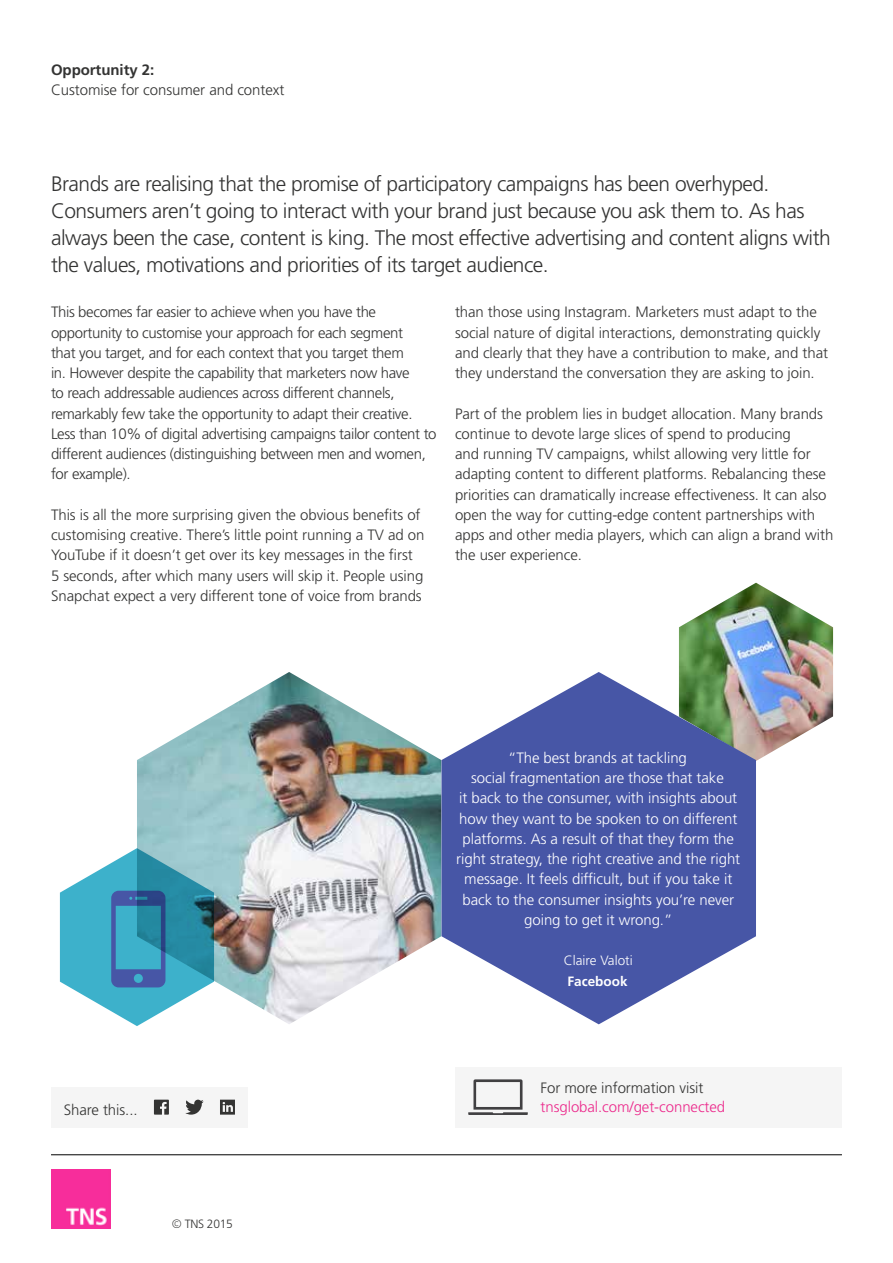
<style>
.page{position:relative;width:893px;height:1263px;background:#fff}
.page>*{position:absolute;margin:0;border:0;box-sizing:border-box;transform-origin:0 0}
.t1{font:300 21px/27px "Frutiger LT Std";letter-spacing:-.025em;color:#343433}
.t2{font:300 15px/20.2px "Frutiger LT Std";letter-spacing:-.005em;color:#343433}
.t3{font:300 15px/20.2px "Frutiger LT Std";letter-spacing:-.025em;color:#343433}
.t4{font:300 15px/20.2px "Frutiger LT Std";letter-spacing:-.005em;color:#fff;text-align:center}
.t5{font:300 15px "Frutiger LT Std";letter-spacing:-.005em;color:#ec2a8c}
.t6{font:700 15px "Frutiger LT Std";letter-spacing:-.005em;color:#343433}
.t7{font:300 13.5px "Frutiger LT Std";color:#fff}
.t8{font:700 13.5px "Frutiger LT Std";color:#fff}
.t9{font:300 12px "Frutiger LT Std";letter-spacing:-.025em;color:#343433}
.s1{font-family:"DIN Pro"}
</style>
<div class="page">
<hr style="left:51px;top:1154px;width:791px;height:1px;background:#000">
<img style="left:51px;top:1169px;width:60px;height:60px">
<div style="left:455px;top:1067px;width:387px;height:60px;background:#f5f5f5"></div>
<svg style="left:468px;top:1079px;width:60px;height:36px"></svg>
<img style="left:137px;top:672px;width:304px;height:352px">
<svg style="left:60px;top:848px;width:154px;height:178px"></svg>
<img style="left:679px;top:583px;width:154px;height:178px">
<svg style="left:441px;top:672px;width:315px;height:352px;fill:#4756a6"></svg>
<div style="left:51px;top:1087px;width:197px;height:40px;background:#f5f5f5"></div>
<svg style="left:154px;top:1100px;width:15px;height:14px"></svg>
<svg style="left:185px;top:1100px;width:19px;height:14px"></svg>
<svg style="left:220px;top:1100px;width:15px;height:14px"></svg>
<p class="t6" style="left:51px;top:61px;width:105px">Opportunity 2:</p>
<p class="t2" style="left:51px;top:79px;width:235px">Customise for consumer and context</p>
<p class="t1" style="left:51px;top:171px;width:781px">Brands are realising that the promise of participatory campaigns has been overhyped.<br>Consumers aren’t going to interact with your brand just because you ask them to. As has always been the case, content is king. The most effective advertising and content aligns with the values, motivations and priorities of its target audience.</p>
<p class="t3" style="left:51px;top:302px;width:387px">This becomes far easier to achieve when you have the opportunity to customise your approach for each segment<br>that you target, and for each context that you target them<br>in. However despite the capability that marketers now have<br>to reach addressable audiences across different channels, remarkably few take the opportunity to adapt their creative.<br>Less than 10% of digital advertising campaigns tailor content to different audiences (distinguishing between men and women, for example).</p>
<p class="t2" style="left:51px;top:505px;width:375px">This is all the more surprising given the obvious benefits of customising creative. There’s little point running a TV ad on YouTube if it doesn’t get over its key messages in the first 5 seconds, after which many users will skip it. People using Snapchat expect a very different tone of voice from brands</p>
<p class="t2" style="left:455px;top:302px;width:375px">than those using Instagram. Marketers must adapt to the social nature of digital interactions, demonstrating quickly and clearly that they have a contribution to make, and that they understand the conversation they are asking to join.</p>
<p class="t2" style="left:455px;top:403px;width:380px">Part of the problem lies in budget allocation. Many brands continue to devote large slices of spend to producing<br>and running TV campaigns, whilst allowing very little for adapting content to different platforms. Rebalancing these priorities can dramatically increase effectiveness. It can also open the way for cutting-edge content partnerships with apps and other media players, which can align a brand with the user experience.</p>
<p class="t2" style="left:64px;top:1099px;width:75px">Share this...</p>
<p class="t9" style="left:171px;top:1217px;width:63px"><span class="s1">©</span> TNS 2015</p>
<p class="t4" style="left:456px;top:748px;width:285px">“The best brands at tackling<br>social fragmentation are those that take<br>it back to the consumer, with insights about how they want to be spoken to on different platforms. As a result of that they form the right strategy, the right creative and the right message. It feels difficult, but if you take it back to the consumer insights you’re never going to get it wrong.”</p>
<p class="t7" style="left:564px;top:953px;width:70px">Claire Valoti</p>
<p class="t8" style="left:567px;top:973px;width:62px">Facebook</p>
<p class="t2" style="left:540px;top:1078px;width:164px">For more information visit</p>
<p class="t5" style="left:540px;top:1099px;width:186px">tnsglobal.com/get-connected</p>
</div>
